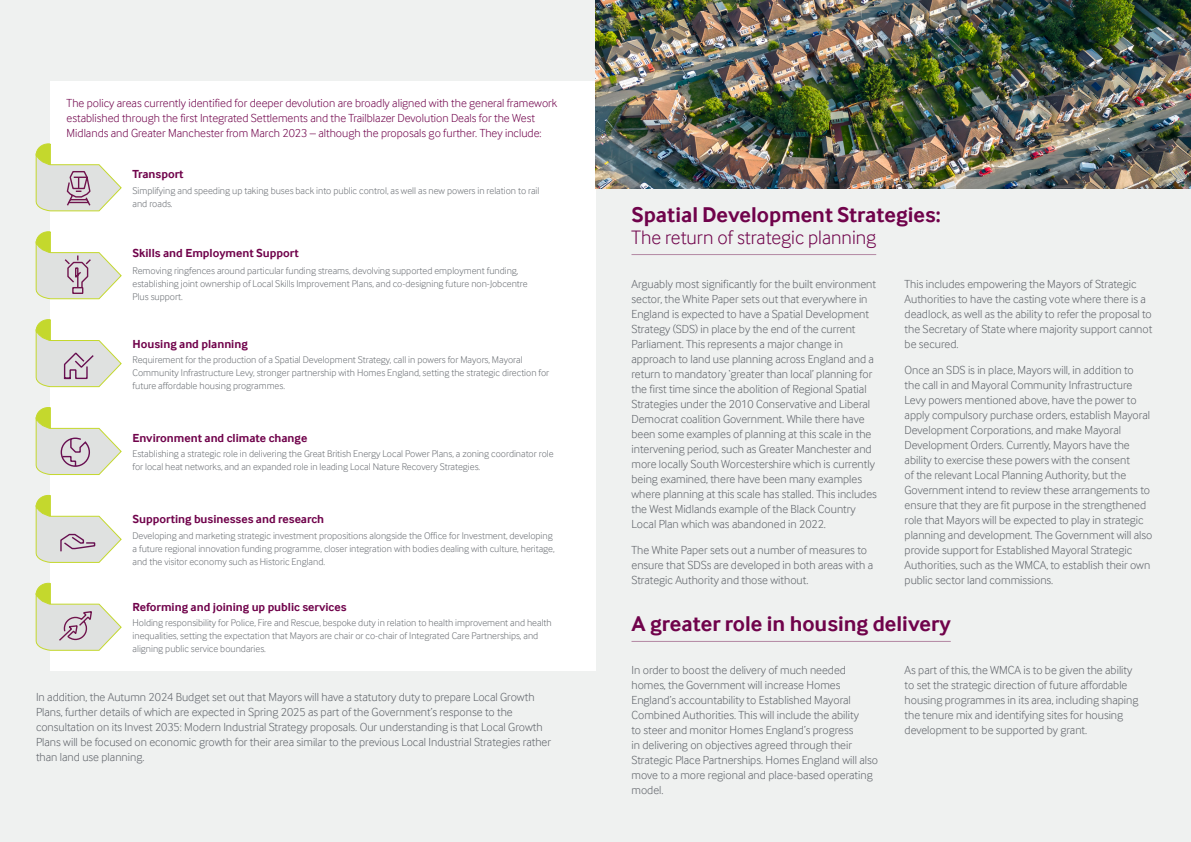
<style>
.page{position:relative;width:1191px;height:842px;background:#eff1f0}
.page>*{position:absolute;margin:0;border:0;box-sizing:border-box;transform-origin:0 0}
._02_Main_Heading{font:700 22px "Inter Face";color:#70034b}
._02_Main_Heading-2{font:300 20px "Inter Face";color:#70034b}
._07_Body_Text{font:300 12px/15px "Inter Face";color:#5f6369}
._07_Body_Text-2{font:300 12px/15px "Inter Face";color:#70034b}
._07_Body_Text-3{font:700 12px "Inter Face";color:#70034b}
._07_Body_Text-4{font:300 10px/13px "Inter Face";color:#6c7075}
</style>
<div class="page">
<hr style="left:631px;top:254px;width:245px;height:1px;background:#b388a3">
<hr style="left:631px;top:641px;width:319px;height:1px;background:#b388a3">
<div style="left:50px;top:81px;width:545px;height:589px;background:#fff"></div>
<svg style="left:35px;top:144px;width:86px;height:67px"></svg>
<svg style="left:35px;top:231px;width:86px;height:68px"></svg>
<svg style="left:35px;top:319px;width:86px;height:68px"></svg>
<svg style="left:35px;top:407px;width:86px;height:68px"></svg>
<svg style="left:35px;top:495px;width:86px;height:68px"></svg>
<svg style="left:35px;top:583px;width:86px;height:67px"></svg>
<img style="left:595px;top:0;width:596px;height:188px">
<p class="_07_Body_Text-2" style="left:67px;top:95px;width:492px">The policy areas currently identified for deeper devolution are broadly aligned with the general framework established through the first Integrated Settlements and the Trailblazer Devolution Deals for the West<br>Midlands and Greater Manchester from March 2023 – although the proposals go further. They include:</p>
<p class="_07_Body_Text-3" style="left:133px;top:167px;width:53px">Transport</p>
<p class="_07_Body_Text-4" style="left:133px;top:184px;width:408px">Simplifying and speeding up taking buses back into public control, as well as new powers in relation to rail and roads.</p>
<p class="_07_Body_Text-3" style="left:133px;top:246px;width:168px">Skills and Employment Support</p>
<p class="_07_Body_Text-4" style="left:133px;top:264px;width:396px">Removing ringfences around particular funding streams, devolving supported employment funding, establishing joint ownership of Local Skills Improvement Plans, and co-designing future non-Jobcentre<br>Plus support.</p>
<p class="_07_Body_Text-3" style="left:133px;top:337px;width:117px">Housing and planning</p>
<p class="_07_Body_Text-4" style="left:133px;top:353px;width:418px">Requirement for the production of a Spatial Development Strategy, call in powers for Mayors, Mayoral<br>Community Infrastructure Levy, stronger partnership with Homes England, setting the strategic direction for future affordable housing programmes.</p>
<p class="_07_Body_Text-3" style="left:133px;top:431px;width:176px">Environment and climate change</p>
<p class="_07_Body_Text-4" style="left:133px;top:447px;width:422px">Establishing a strategic role in delivering the Great British Energy Local Power Plans, a zoning coordinator role for local heat networks, and an expanded role in leading Local Nature Recovery Strategies.</p>
<p class="_07_Body_Text-3" style="left:133px;top:512px;width:193px">Supporting businesses and research</p>
<p class="_07_Body_Text-4" style="left:133px;top:529px;width:423px">Developing and marketing strategic investment propositions alongside the Office for Investment, developing a future regional innovation funding programme, closer integration with bodies dealing with culture, heritage, and the visitor economy such as Historic England.</p>
<p class="_07_Body_Text-3" style="left:133px;top:600px;width:215px">Reforming and joining up public services</p>
<p class="_07_Body_Text-4" style="left:133px;top:616px;width:421px">Holding responsibility for Police, Fire and Rescue, bespoke duty in relation to health improvement and health inequalities, setting the expectation that Mayors are chair or co-chair of Integrated Care Partnerships, and aligning public service boundaries.</p>
<p class="_07_Body_Text" style="left:36px;top:690px;width:516px">In addition, the Autumn 2024 Budget set out that Mayors will have a statutory duty to prepare Local Growth Plans, further details of which are expected in Spring 2025 as part of the Government’s response to the consultation on its Invest 2035: Modern Industrial Strategy proposals. Our understanding is that Local Growth Plans will be focused on economic growth for their area similar to the previous Local Industrial Strategies rather than land use planning.</p>
<p class="_02_Main_Heading" style="left:631px;top:202px;width:311px">Spatial Development Strategies:</p>
<p class="_02_Main_Heading-2" style="left:631px;top:226px;width:246px">The return of strategic planning</p>
<p class="_07_Body_Text" style="left:631px;top:276px;width:247px">Arguably most significantly for the built environment sector, the White Paper sets out that everywhere in England is expected to have a Spatial Development Strategy (SDS) in place by the end of the current Parliament. This represents a major change in approach to land use planning across England and a return to mandatory ‘greater than local’ planning for the first time since the abolition of Regional Spatial Strategies under the 2010 Conservative and Liberal Democrat coalition Government. While there have been some examples of planning at this scale in the intervening period, such as Greater Manchester and more locally South Worcestershire which is currently being examined, there have been many examples where planning at this scale has stalled. This includes the West Midlands example of the Black Country Local Plan which was abandoned in 2022.</p>
<p class="_07_Body_Text" style="left:631px;top:543px;width:243px">The White Paper sets out a number of measures to ensure that SDSs are developed in both areas with a<br>Strategic Authority and those without.</p>
<p class="_07_Body_Text" style="left:904px;top:276px;width:249px">This includes empowering the Mayors of Strategic Authorities to have the casting vote where there is a deadlock, as well as the ability to refer the proposal to the Secretary of State where majority support cannot be secured.</p>
<p class="_07_Body_Text" style="left:904px;top:363px;width:249px">Once an SDS is in place, Mayors will, in addition to<br>the call in and Mayoral Community Infrastructure Levy powers mentioned above, have the power to apply compulsory purchase orders, establish Mayoral Development Corporations, and make Mayoral Development Orders. Currently, Mayors have the ability to exercise these powers with the consent<br>of the relevant Local Planning Authority, but the Government intend to review these arrangements to ensure that they are fit purpose in the strengthened role that Mayors will be expected to play in strategic planning and development. The Government will also provide support for Established Mayoral Strategic Authorities, such as the WMCA, to establish their own public sector land commissions.</p>
<p class="_02_Main_Heading" style="left:631px;top:610px;width:321px">A greater role in housing delivery</p>
<p class="_07_Body_Text" style="left:631px;top:662px;width:248px">In order to boost the delivery of much needed homes, the Government will increase Homes England’s accountability to Established Mayoral Combined Authorities. This will include the ability<br>to steer and monitor Homes England’s progress<br>in delivering on objectives agreed through their Strategic Place Partnerships. Homes England will also move to a more regional and place-based operating model.</p>
<p class="_07_Body_Text" style="left:904px;top:662px;width:235px">As part of this, the WMCA is to be given the ability to set the strategic direction of future affordable housing programmes in its area, including shaping the tenure mix and identifying sites for housing development to be supported by grant.</p>
</div>
